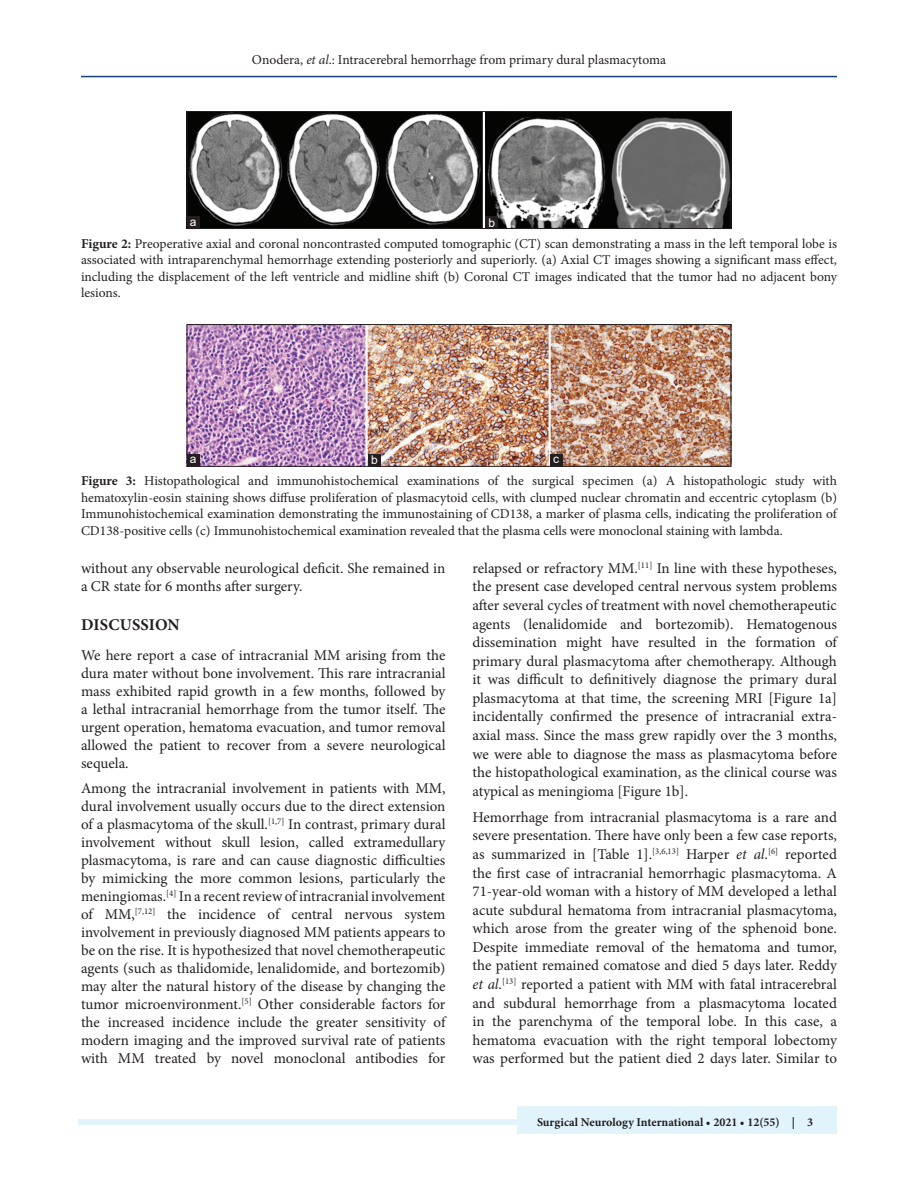
<style>
.page{position:relative;width:918px;height:1188px;background:#fff}
.page>*{position:absolute;margin:0;border:0;box-sizing:border-box;transform-origin:0 0}
.t1{font:700 16.5px "Minion Pro";letter-spacing:.01em;color:#231f20}
.TX{font:15px/18.6px "Minion Pro";color:#231f20;text-align:justify}
.FGC{font:13.5px/16.5px "Minion Pro";letter-spacing:-.005em;color:#231f20;text-align:justify}
.t2{font:700 12px "Minion Pro";color:#231f20}
.LABEL{font:12px "Arial";color:#fff}
.s1{font-style:italic}
.s2{font-weight:700}
</style>
<div class="page">
<hr style="left:81px;top:76px;width:756px;height:1px;background:#164077">
<div style="left:78px;top:1119px;width:756px;height:6px;background:#e1f4fc"></div>
<div style="left:518px;top:1106px;width:319px;height:28px;background:#e1f4fc"></div>
<img style="left:189px;top:113px;width:540px;height:114px">
<div style="left:187px;top:111px;width:544px;height:118px;border:1px solid #231f20"></div>
<div style="left:485px;top:216px;width:13px;height:13px;background:#231f20"></div>
<div style="left:187px;top:216px;width:13px;height:13px;background:#231f20"></div>
<img style="left:189px;top:326px;width:540px;height:139px">
<div style="left:187px;top:324px;width:544px;height:143px;border:1px solid #231f20"></div>
<div style="left:550px;top:454px;width:12px;height:12px;background:#231f20"></div>
<div style="left:368px;top:454px;width:13px;height:12px;background:#231f20"></div>
<div style="left:187px;top:454px;width:13px;height:12px;background:#231f20"></div>
<p class="FGC" style="left:252px;top:51px;width:416px">Onodera, <span class="s1">et al</span>.: Intracerebral hemorrhage from primary dural plasmacytoma</p>
<p class="LABEL" style="left:190px;top:213px;width:8px">a</p>
<p class="LABEL" style="left:488px;top:214px;width:8px">b</p>
<p class="FGC" style="left:81px;top:235px;width:758px"><span class="s2">Figure 2:</span> Preoperative axial and coronal noncontrasted computed tomographic (CT) scan demonstrating a mass in the left temporal lobe is associated with intraparenchymal hemorrhage extending posteriorly and superiorly. (a) Axial CT images showing a significant mass effect, including the displacement of the left ventricle and midline shift (b) Coronal CT images indicated that the tumor had no adjacent bony lesions.</p>
<p class="LABEL" style="left:190px;top:451px;width:8px">a</p>
<p class="LABEL" style="left:371px;top:452px;width:8px">b</p>
<p class="LABEL" style="left:553px;top:451px;width:7px">c</p>
<p class="FGC" style="left:81px;top:473px;width:758px"><span class="s2">Figure 3:</span> Histopathological and immunohistochemical examinations of the surgical specimen (a) A histopathologic study with hematoxylin-eosin staining shows diffuse proliferation of plasmacytoid cells, with clumped nuclear chromatin and eccentric cytoplasm (b)<br>Immunohistochemical examination demonstrating the immunostaining of CD138, a marker of plasma cells, indicating the proliferation of CD138-positive cells (c) Immunohistochemical examination revealed that the plasma cells were monoclonal staining with lambda.</p>
<p class="TX" style="left:81px;top:559px;width:366px;line-height:18px">without any observable neurological deficit. She remained in a CR state for 6 months after surgery.</p>
<h1 class="t1" style="left:81px;top:613px;width:100px">DISCUSSION</h1>
<p class="TX" style="left:81px;top:646px;width:366px;line-height:18px">We here report a case of intracranial MM arising from the dura mater without bone involvement. This rare intracranial mass exhibited rapid growth in a few months, followed by a lethal intracranial hemorrhage from the tumor itself. The urgent operation, hematoma evacuation, and tumor removal allowed the patient to recover from a severe neurological sequela.</p>
<p class="TX" style="left:81px;top:780px;width:366px;line-height:18px">Among the intracranial involvement in patients with MM, dural involvement usually occurs due to the direct extension of a plasmacytoma of the skull.<sup>[1,7]</sup> In contrast, primary dural involvement without skull lesion, called extramedullary plasmacytoma, is rare and can cause diagnostic difficulties by mimicking the more common lesions, particularly the meningiomas.<sup>[4]</sup> In a recent review of intracranial involvement of MM,<sup>[7,12]</sup> the incidence of central nervous system involvement in previously diagnosed MM patients appears to be on the rise. It is hypothesized that novel chemotherapeutic agents (such as thalidomide, lenalidomide, and bortezomib) may alter the natural history of the disease by changing the tumor microenvironment.<sup>[5]</sup> Other considerable factors for the increased incidence include the greater sensitivity of modern imaging and the improved survival rate of patients with MM treated by novel monoclonal antibodies for</p>
<p class="TX" style="left:472px;top:559px;width:366px">relapsed or refractory MM.<sup>[11]</sup> In line with these hypotheses, the present case developed central nervous system problems after several cycles of treatment with novel chemotherapeutic agents (lenalidomide and bortezomib). Hematogenous dissemination might have resulted in the formation of primary dural plasmacytoma after chemotherapy. Although it was difficult to definitively diagnose the primary dural plasmacytoma at that time, the screening MRI [Figure 1a] incidentally confirmed the presence of intracranial extra&shy;axial mass. Since the mass grew rapidly over the 3 months, we were able to diagnose the mass as plasmacytoma before the histopathological examination, as the clinical course was atypical as meningioma [Figure 1b].</p>
<p class="TX" style="left:472px;top:808px;width:366px">Hemorrhage from intracranial plasmacytoma is a rare and severe presentation. There have only been a few case reports, as summarized in [Table 1].<sup>[3,6,13]</sup> Harper <span class="s1">et al</span>.<sup>[6]</sup> reported the first case of intracranial hemorrhagic plasmacytoma. A 71-year-old woman with a history of MM developed a lethal acute subdural hematoma from intracranial plasmacytoma, which arose from the greater wing of the sphenoid bone.<br>Despite immediate removal of the hematoma and tumor, the patient remained comatose and died 5 days later. Reddy <span class="s1">et al</span>.<sup>[13]</sup> reported a patient with MM with fatal intracerebral and subdural hemorrhage from a plasmacytoma located in the parenchyma of the temporal lobe. In this case, a hematoma evacuation with the right temporal lobectomy was performed but the patient died 2 days later. Similar to</p>
<p class="t2" style="left:537px;top:1113px;width:278px">Surgical Neurology International • 2021 • 12(55) | 3</p>
</div>
